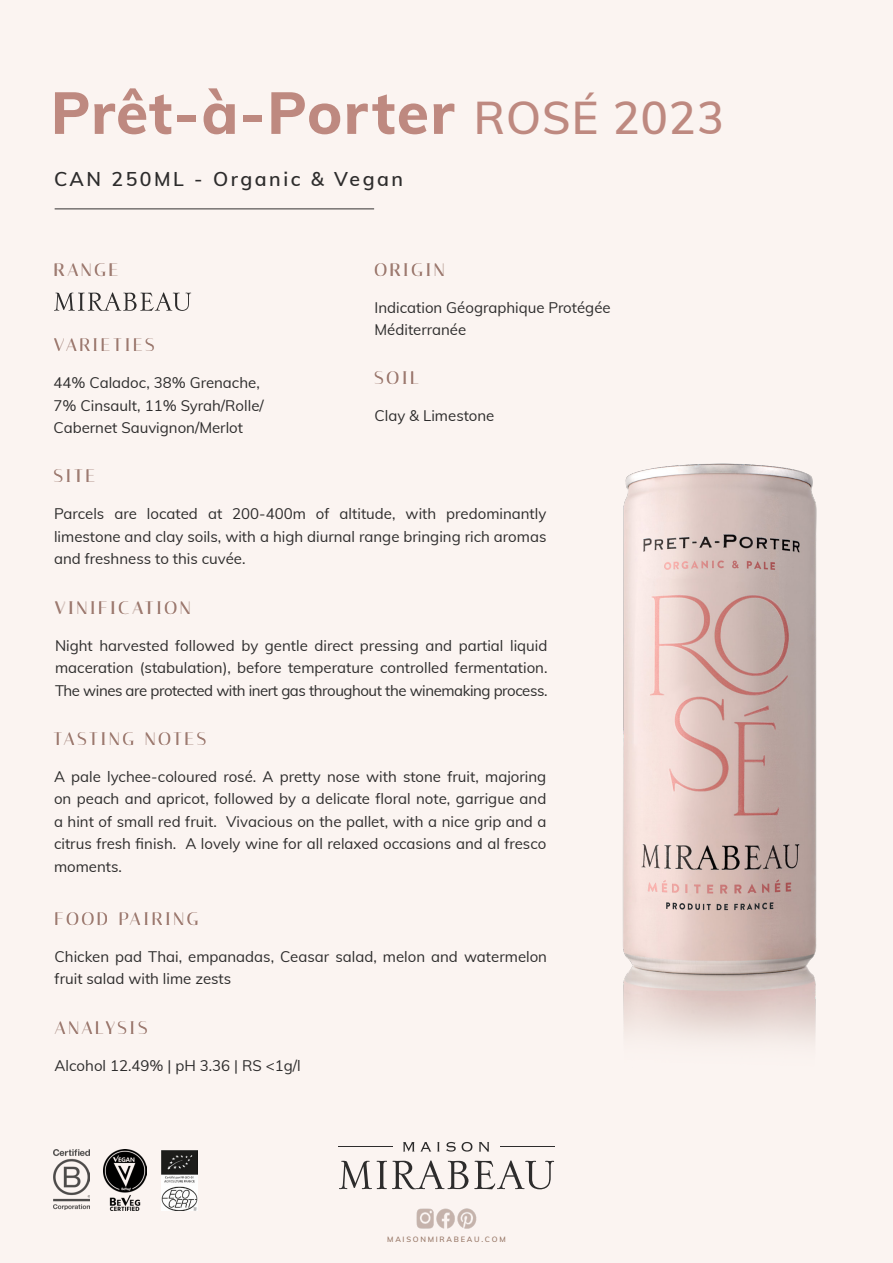
<style>
.page{position:relative;width:893px;height:1263px;background:#fbf4f1}
.page>*{position:absolute;margin:0;border:0;box-sizing:border-box;transform-origin:0 0}
.t1{font:800 58.5px "Muli";letter-spacing:.02em;color:#be8980}
.t2{font:600 19.5px "Muli";letter-spacing:.13em;color:#2d2c2c}
.t3{font:18px "Italiana";letter-spacing:.15em;color:#9d7a70}
.t4{font:15px/22.5px "Muli";color:#2d2c2c}
.t5{font:600 7.5px "Muli";letter-spacing:.23em;color:#997969}
.s1{font-weight:600;font-size:45px}
</style>
<div class="page">
<img style="left:622px;top:463px;width:195px;height:578px">
<hr style="left:55px;top:208px;width:319px;height:2px;background:#2d2c2c">
<img style="left:416px;top:1209px;width:61px;height:19px">
<svg style="left:339px;top:1160px;width:129px;height:29px"></svg>
<svg style="left:474px;top:1160px;width:80px;height:29px"></svg>
<hr style="left:339px;top:1146px;width:54px;height:1px;background:#2d2c2c">
<hr style="left:500px;top:1146px;width:54px;height:1px;background:#2d2c2c">
<svg style="left:403px;top:1142px;width:28px;height:9px"></svg>
<svg style="left:437px;top:1142px;width:3px;height:9px"></svg>
<svg style="left:446px;top:1142px;width:10px;height:9px"></svg>
<svg style="left:462px;top:1142px;width:10px;height:9px"></svg>
<svg style="left:479px;top:1142px;width:10px;height:9px"></svg>
<svg style="left:54px;top:292px;width:137px;height:19px"></svg>
<img style="left:53px;top:1150px;width:36px;height:60px">
<img style="left:104px;top:1150px;width:42px;height:60px">
<img style="left:161px;top:1150px;width:36px;height:60px">
<h1 class="t1" style="left:51px;top:70px;width:675px">Prêt-à-Porter <span class="s1">ROSÉ 2023</span></h1>
<h2 class="t2" style="left:54px;top:165px;width:351px">CAN 250ML - Organic &amp; Vegan</h2>
<p class="t3" style="left:54px;top:259px;width:66px">RANGE</p>
<p class="t3" style="left:375px;top:259px;width:72px">ORIGIN</p>
<p class="t3" style="left:54px;top:335px;width:102px">VARIETIES</p>
<p class="t4" style="left:54px;top:371px;width:212px">44% Caladoc, 38% Grenache,<br>7% Cinsault, 11% Syrah/Rolle/<br>Cabernet Sauvignon/Merlot</p>
<p class="t3" style="left:54px;top:465px;width:43px">SITE</p>
<p class="t4" style="left:375px;top:296px;width:238px">Indication Géographique Protégée<br>Méditerranée</p>
<p class="t3" style="left:375px;top:367px;width:46px">SOIL</p>
<p class="t4" style="left:375px;top:404px;width:121px">Clay &amp; Limestone</p>
<p class="t4" style="left:54px;top:502px;width:494px;text-align:justify">Parcels are located at 200-400m of altitude, with predominantly limestone and clay soils, with a high diurnal range bringing rich aromas and freshness to this cuvée.</p>
<p class="t3" style="left:55px;top:597px;width:137px">VINIFICATION</p>
<p class="t4" style="left:55px;top:633px;width:494px;text-align:justify">Night harvested followed by gentle direct pressing and partial liquid maceration (stabulation), before temperature controlled fermentation.<br>The wines are protected with inert gas throughout the winemaking process.</p>
<p class="t3" style="left:53px;top:728px;width:154px">TASTING NOTES</p>
<p class="t4" style="left:54px;top:764px;width:494px;text-align:justify">A pale lychee-coloured rosé. A pretty nose with stone fruit, majoring on peach and apricot, followed by a delicate floral note, garrigue and a hint of small red fruit. Vivacious on the pallet, with a nice grip and a citrus fresh finish. A lovely wine for all relaxed occasions and al fresco moments.</p>
<p class="t3" style="left:55px;top:908px;width:145px">FOOD PAIRING</p>
<p class="t4" style="left:55px;top:944px;width:494px">Chicken pad Thai, empanadas, Ceasar salad, melon and watermelon fruit salad with lime zests</p>
<p class="t3" style="left:55px;top:1017px;width:94px">ANALYSIS</p>
<p class="t4" style="left:55px;top:1053px;width:247px">Alcohol 12.49% | pH 3.36 | RS &lt;1g/l</p>
<p class="t5" style="left:387px;top:1233px;width:120px">MAISONMIRABEAU.COM</p>
</div>
